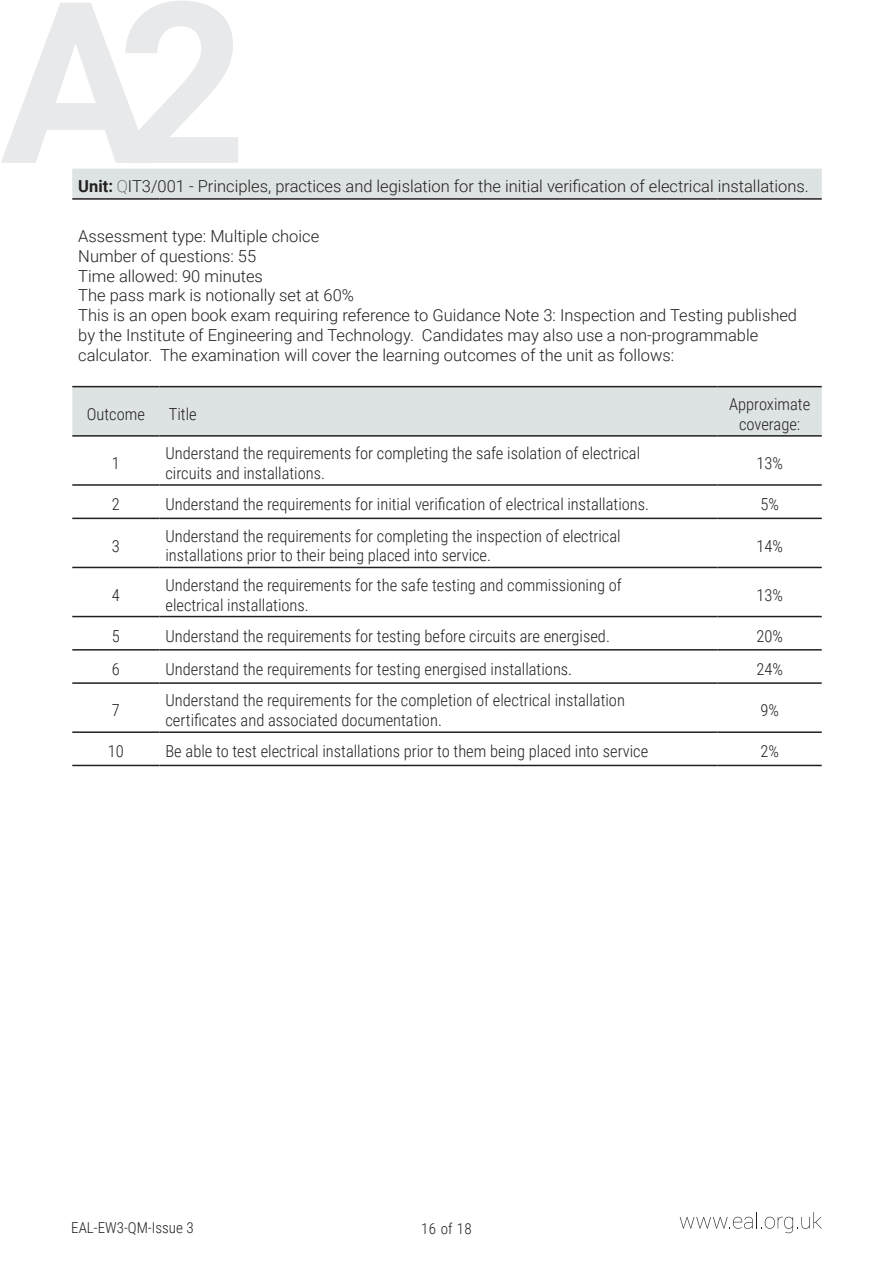
<style>
.page{position:relative;width:893px;height:1263px;background:#fff}
.page>*{position:absolute;margin:0;border:0;box-sizing:border-box;transform-origin:0 0}
.t1{font:700 225px "Roboto";color:#e8e9ea}
.t2{font:300 16.5px/19.8px "Roboto Condensed";color:#231f20;text-align:center}
.t3{font:300 16.5px/19.8px "Roboto";color:#231f20}
.t4{font:300 15px "Roboto Condensed";color:#231f20}
.s1{font-weight:700}
.s2{font-weight:100}
</style>
<div class="page">
<svg style="left:72px;top:169px;width:750px;height:266px"></svg>
<hr style="left:72px;top:198px;width:87px;height:2px;background:#231f20">
<hr style="left:159px;top:198px;width:559px;height:2px;background:#231f20">
<hr style="left:718px;top:198px;width:104px;height:2px;background:#231f20">
<hr style="left:72px;top:386px;width:87px;height:1px;background:#231f20">
<hr style="left:159px;top:386px;width:559px;height:1px;background:#231f20">
<hr style="left:718px;top:386px;width:104px;height:1px;background:#231f20">
<hr style="left:72px;top:435px;width:87px;height:2px;background:#231f20">
<hr style="left:159px;top:435px;width:559px;height:2px;background:#231f20">
<hr style="left:718px;top:435px;width:104px;height:2px;background:#231f20">
<hr style="left:72px;top:484px;width:87px;height:2px;background:#231f20">
<hr style="left:159px;top:484px;width:559px;height:2px;background:#231f20">
<hr style="left:718px;top:484px;width:104px;height:2px;background:#231f20">
<hr style="left:72px;top:518px;width:87px;height:1px;background:#231f20">
<hr style="left:159px;top:518px;width:559px;height:1px;background:#231f20">
<hr style="left:718px;top:518px;width:104px;height:1px;background:#231f20">
<hr style="left:72px;top:567px;width:87px;height:1px;background:#231f20">
<hr style="left:159px;top:567px;width:559px;height:1px;background:#231f20">
<hr style="left:718px;top:567px;width:104px;height:1px;background:#231f20">
<hr style="left:72px;top:616px;width:87px;height:1px;background:#231f20">
<hr style="left:159px;top:616px;width:559px;height:1px;background:#231f20">
<hr style="left:718px;top:616px;width:104px;height:1px;background:#231f20">
<hr style="left:72px;top:649px;width:87px;height:2px;background:#231f20">
<hr style="left:159px;top:649px;width:559px;height:2px;background:#231f20">
<hr style="left:718px;top:649px;width:104px;height:2px;background:#231f20">
<hr style="left:72px;top:682px;width:87px;height:2px;background:#231f20">
<hr style="left:159px;top:682px;width:559px;height:2px;background:#231f20">
<hr style="left:718px;top:682px;width:104px;height:2px;background:#231f20">
<hr style="left:72px;top:731px;width:87px;height:2px;background:#231f20">
<hr style="left:159px;top:731px;width:559px;height:2px;background:#231f20">
<hr style="left:718px;top:731px;width:104px;height:2px;background:#231f20">
<hr style="left:72px;top:765px;width:87px;height:1px;background:#231f20">
<hr style="left:159px;top:765px;width:559px;height:1px;background:#231f20">
<hr style="left:718px;top:765px;width:104px;height:1px;background:#231f20">
<svg style="left:680px;top:1212px;width:142px;height:21px"></svg>
<p class="t1" style="left:0;top:-75px;width:248px">A2</p>
<p class="t3" style="left:78px;top:176px;width:732px"><span class="s1">Unit:</span> <span class="s2">Q</span>IT3/001 - Principles, practices and legislation for the initial verification of electrical installations.</p>
<p class="t3" style="left:78px;top:226px;width:242px">Assessment type: Multiple choice</p>
<p class="t3" style="left:78px;top:245px;width:179px">Number of questions: 55</p>
<p class="t3" style="left:78px;top:265px;width:186px">Time allowed: 90 minutes</p>
<p class="t3" style="left:78px;top:285px;width:277px">The pass mark is notionally set at 60%</p>
<p class="t3" style="left:78px;top:305px;width:720px">This is an open book exam requiring reference to Guidance Note 3: Inspection and Testing published by the Institute of Engineering and Technology. Candidates may also use a non-programmable</p>
<p class="t3" style="left:78px;top:344px;width:598px">calculator. The examination will cover the learning outcomes of the unit as follows:</p>
<p class="t2" style="left:87px;top:403px;width:60px">Outcome</p>
<p class="t2" style="left:169px;top:403px;width:29px">Title</p>
<p class="t2" style="left:729px;top:394px;width:83px">Approximate coverage:</p>
<p class="t2" style="left:112px;top:453px;width:10px">1</p>
<p class="t2" style="left:165px;top:443px;width:476px">Understand the requirements for completing the safe isolation of electrical</p>
<p class="t2" style="left:165px;top:463px;width:161px">circuits and installations.</p>
<p class="t2" style="left:756px;top:453px;width:28px">13%</p>
<p class="t2" style="left:112px;top:494px;width:10px">2</p>
<p class="t2" style="left:165px;top:494px;width:485px">Understand the requirements for initial verification of electrical installations.</p>
<p class="t2" style="left:760px;top:494px;width:20px">5%</p>
<p class="t2" style="left:112px;top:535px;width:10px">3</p>
<p class="t2" style="left:165px;top:525px;width:457px">Understand the requirements for completing the inspection of electrical</p>
<p class="t2" style="left:165px;top:545px;width:327px">installations prior to their being placed into service.</p>
<p class="t2" style="left:756px;top:535px;width:28px">14%</p>
<p class="t2" style="left:112px;top:584px;width:10px">4</p>
<p class="t2" style="left:165px;top:574px;width:458px">Understand the requirements for the safe testing and commissioning of</p>
<p class="t2" style="left:165px;top:594px;width:145px">electrical installations.</p>
<p class="t2" style="left:756px;top:584px;width:28px">13%</p>
<p class="t2" style="left:112px;top:625px;width:10px">5</p>
<p class="t2" style="left:165px;top:625px;width:446px">Understand the requirements for testing before circuits are energised.</p>
<p class="t2" style="left:756px;top:625px;width:28px">20%</p>
<p class="t2" style="left:112px;top:659px;width:10px">6</p>
<p class="t2" style="left:165px;top:659px;width:408px">Understand the requirements for testing energised installations.</p>
<p class="t2" style="left:756px;top:659px;width:28px">24%</p>
<p class="t2" style="left:112px;top:700px;width:10px">7</p>
<p class="t2" style="left:165px;top:690px;width:461px">Understand the requirements for the completion of electrical installation</p>
<p class="t2" style="left:165px;top:710px;width:278px">certificates and associated documentation.</p>
<p class="t2" style="left:760px;top:700px;width:20px">9%</p>
<p class="t2" style="left:108px;top:741px;width:18px">10</p>
<p class="t2" style="left:165px;top:741px;width:484px">Be able to test electrical installations prior to them being placed into service</p>
<p class="t2" style="left:760px;top:741px;width:20px">2%</p>
<p class="t4" style="left:71px;top:1217px;width:124px">EAL-EW3-QM-Issue 3</p>
<p class="t4" style="left:421px;top:1218px;width:52px">16 of 18</p>
</div>
